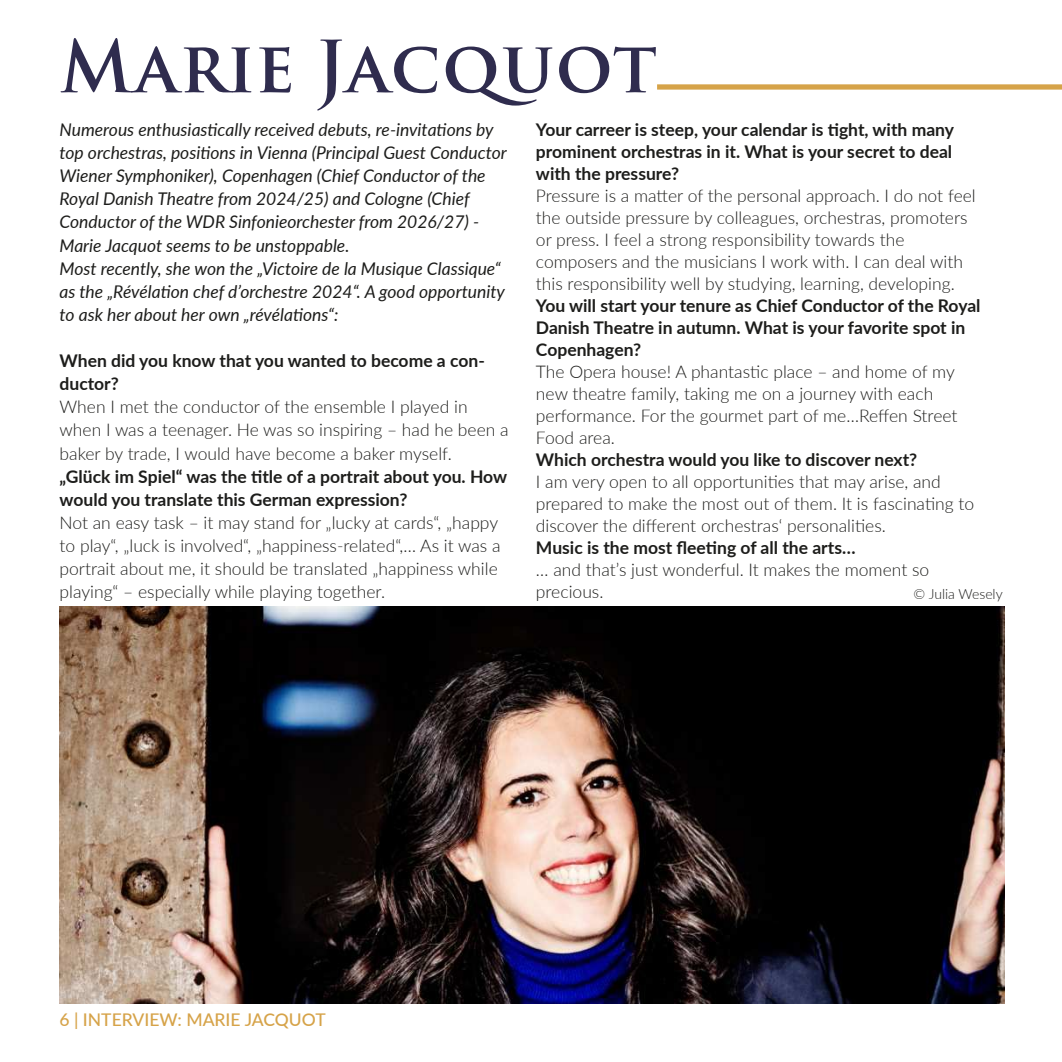
<style>
.page{position:relative;width:1062px;height:1062px;background:#fff}
.page>*{position:absolute;margin:0;border:0;box-sizing:border-box;transform-origin:0 0}
.t1{font:600 70px "Trajan Pro 3";letter-spacing:.005em;color:#2f2c4e}
.t2{font:300 17.5px/22.1px "Lato";color:#1d1d1b}
.t3{font:700 17.5px/22.1px "Lato";color:#1d1d1b}
.t4{font:italic 17.5px/23.1px "Lato";color:#1d1d1b}
.t5{font:500 17.5px "Lato";color:#d6a349}
.t6{font:300 14px "Lato";color:#1d1d1b}
</style>
<div class="page">
<img style="left:60px;top:607px;width:945px;height:396px">
<div style="left:657px;top:84px;width:405px;height:6px;background:#d6a349"></div>
<h1 class="t1" style="left:60px;top:24px;width:599px">Marie Jacquot</h1>
<p class="t4" style="left:60px;top:117px;width:449px">Numerous enthusias琀椀cally received debuts, re-invita琀椀ons by top orchestras, posi琀椀ons in Vienna (Principal Guest Conductor Wiener Symphoniker), Copenhagen (Chief Conductor of the Royal Danish Theatre from 2024/25) and Cologne (Chief Conductor of the WDR Sinfonieorchester from 2026/27) - Marie Jacquot seems to be unstoppable.<br>Most recently, she won the „Victoire de la Musique Classique“ as the „Révéla琀椀on chef d’orchestre 2024“. A good opportunity to ask her about her own „révéla琀椀ons“:</p>
<p class="t3" style="left:60px;top:348px;width:427px;line-height:23.1px">When did you know that you wanted to become a con&shy;ductor?</p>
<p class="t2" style="left:60px;top:395px;width:450px;line-height:23.1px">When I met the conductor of the ensemble I played in when I was a teenager. He was so inspiring – had he been a baker by trade, I would have become a baker myself.</p>
<p class="t3" style="left:60px;top:464px;width:449px;line-height:23.1px">„Glück im Spiel“ was the 琀椀tle of a portrait about you. How would you translate this German expression?</p>
<p class="t2" style="left:60px;top:510px;width:442px;line-height:23.1px">Not an easy task – it may stand for „lucky at cards“, „happy to play“, „luck is involved“, „happiness-related“,… As it was a portrait about me, it should be translated „happiness while playing“ – especially while playing together.</p>
<p class="t3" style="left:536px;top:118px;width:420px;text-align:justify">Your carreer is steep, your calendar is 琀椀ght, with many prominent orchestras in it. What is your secret to deal with the pressure?</p>
<p class="t2" style="left:536px;top:184px;width:441px">Pressure is a ma琀琀er of the personal approach. I do not feel the outside pressure by colleagues, orchestras, promoters or press. I feel a strong responsibility towards the composers and the musicians I work with. I can deal with this responsibility well by studying, learning, developing.</p>
<p class="t3" style="left:536px;top:294px;width:446px">You will start your tenure as Chief Conductor of the Royal<br>Danish Theatre in autumn. What is your favorite spot in<br>Copenhagen?</p>
<p class="t2" style="left:536px;top:360px;width:423px">The Opera house! A phantas琀椀c place – and home of my new theatre family, taking me on a journey with each performance. For the gourmet part of me…Re昀昀en Street Food area.</p>
<p class="t3" style="left:536px;top:448px;width:383px">Which orchestra would you like to discover next?</p>
<p class="t2" style="left:536px;top:470px;width:440px">I am very open to all opportuni琀椀es that may arise, and prepared to make the most out of them. It is fascina琀椀ng to discover the di昀昀erent orchestras‘ personali琀椀es.</p>
<p class="t3" style="left:536px;top:536px;width:321px">Music is the most 昀氀ee琀椀ng of all the arts…</p>
<p class="t2" style="left:536px;top:558px;width:395px">… and that’s just wonderful. It makes the moment so precious.</p>
<p class="t6" style="left:913px;top:584px;width:91px">© Julia Wesely</p>
<p class="t5" style="left:60px;top:1013px;width:268px">6 | INTERVIEW: MARIE JACQUOT</p>
</div>
